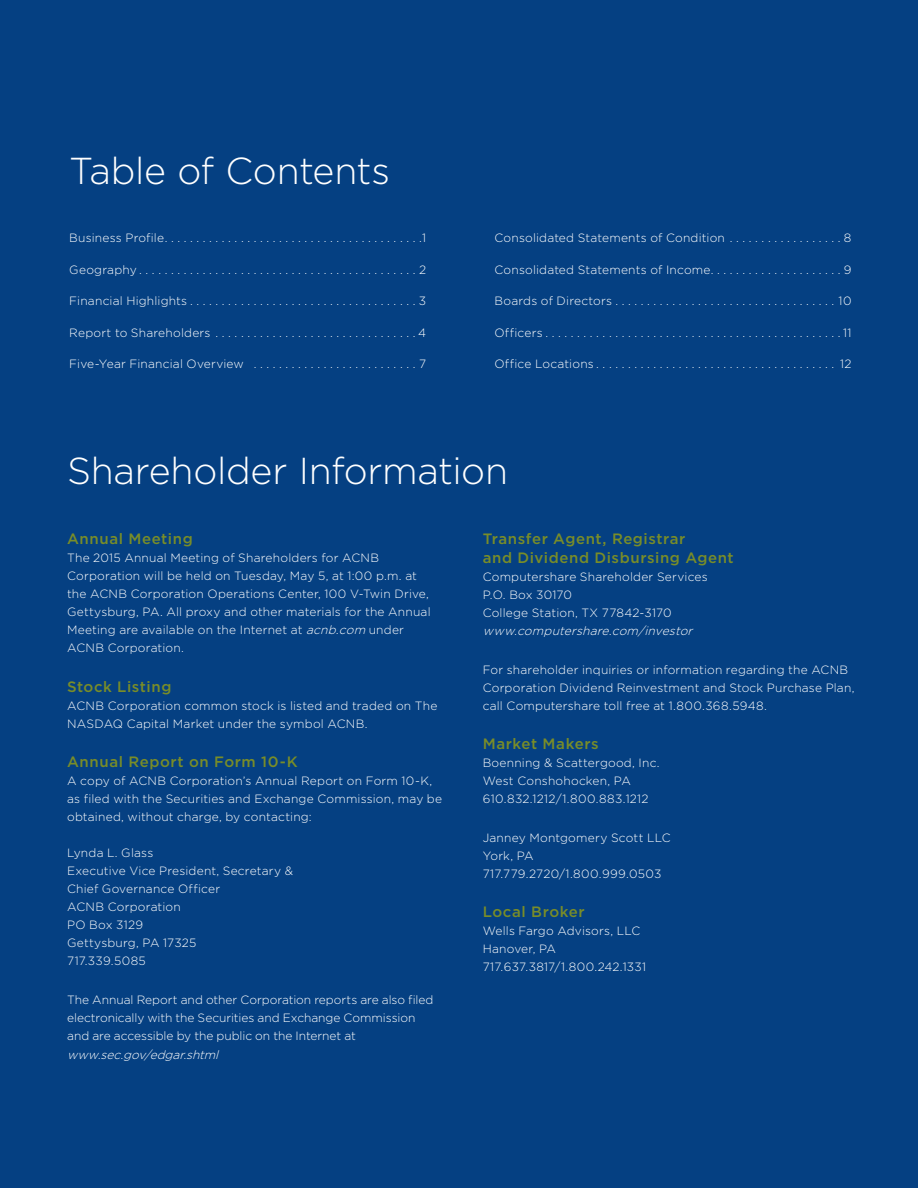
<style>
.page{position:relative;width:918px;height:1188px;background:#054082}
.page>*{position:absolute;margin:0;border:0;box-sizing:border-box;transform-origin:0 0}
.t1{font:300 37.5px "Gotham";letter-spacing:-.01em;color:#fff}
.t2{font:500 15px/19.5px "Gotham HTF";letter-spacing:.04em;color:#798d28}
.t3{font:300 12px/18px "Gotham";letter-spacing:.015em;color:#fff}
.t4{font:300 12px/18px "Gotham";letter-spacing:-.005em;color:#fff}
.t5{font:italic 300 12px "Gotham";color:#fff}
.s1{font-style:italic}
.s2{color:#054082}
</style>
<div class="page">
<h1 class="t1" style="left:69px;top:150px;width:322px">Table of Contents</h1>
<p class="t3" style="left:69px;top:229px;width:358px">Business Profile . . . . . . . . . . . . . . . . . . . . . . . . . . . . . . . . . . . . . . . . .1</p>
<p class="t3" style="left:69px;top:260px;width:359px">Geography . . . . . . . . . . . . . . . . . . . . . . . . . . . . . . . . . . . . . . . . . . . . 2</p>
<p class="t3" style="left:69px;top:292px;width:359px">Financial Highlights . . . . . . . . . . . . . . . . . . . . . . . . . . . . . . . . . . . . 3</p>
<p class="t3" style="left:69px;top:323px;width:359px">Report to Shareholders . . . . . . . . . . . . . . . . . . . . . . . . . . . . . . . . 4</p>
<p class="t3" style="left:69px;top:355px;width:359px">Five-Year Financial Overview . . . . . . . . . . . . . . . . . . . . . . . . . . 7</p>
<p class="t3" style="left:495px;top:229px;width:358px">Consolidated Statements of Condition . . . . . . . . . . . . . . . . . . 8</p>
<p class="t3" style="left:495px;top:260px;width:358px">Consolidated Statements of Income . . . . . . . . . . . . . . . . . . . . . 9</p>
<p class="t3" style="left:495px;top:292px;width:359px">Boards of Directors . . . . . . . . . . . . . . . . . . . . . . . . . . . . . . . . . . . 10</p>
<p class="t3" style="left:495px;top:323px;width:358px">Officers . . . . . . . . . . . . . . . . . . . . . . . . . . . . . . . . . . . . . . . . . . . . . . . 11</p>
<p class="t3" style="left:495px;top:355px;width:358px">Office Locations . . . . . . . . . . . . . . . . . . . . . . . . . . . . . . . . . . . . . . 12</p>
<h1 class="t1" style="left:67px;top:450px;width:442px">Shareholder Information</h1>
<p class="t2" style="left:67px;top:528px;width:127px">Annual Meeting</p>
<p class="t3" style="left:67px;top:548px;width:365px">The 2015 Annual Meeting of Shareholders for ACNB Corporation will be held on Tuesday, May 5, at 1:00 p .m . at the ACNB Corporation Operations Center, 100 V-Twin Drive, Gettysburg, PA . All proxy and other materials for the Annual Meeting are available on the Internet at <span class="s1">acnb .com</span> under ACNB Corporation .</p>
<p class="t2" style="left:67px;top:676px;width:106px">Stock Listing</p>
<p class="t3" style="left:67px;top:696px;width:372px">ACNB Corporation common stock is listed and traded on The<br>NASDAQ Capital Market under the symbol ACNB .</p>
<p class="t2" style="left:67px;top:752px;width:232px">Annual Report on Form 10-K</p>
<p class="t3" style="left:67px;top:772px;width:377px">A copy of ACNB Corporation’s Annual Report on Form 10-K, as filed with the Securities and Exchange Commission, may be obtained, without charge, by contacting:</p>
<p class="t3" style="left:67px;top:844px;width:228px">Lynda L . Glass<br>Executive Vice President, Secretary &amp;<br>Chief Governance Officer<br>ACNB Corporation<br>PO Box 3129<br>Gettysburg, PA 17325<br>717 .339 .5085</p>
<p class="t4" style="left:67px;top:990px;width:368px">The Annual Report and other Corporation reports are also filed electronically with the Securities and Exchange Commission and are accessible by the public on the Internet at</p>
<p class="t5" style="left:67px;top:1048px;width:156px">www .sec .gov/edgar.shtml</p>
<p class="t2" style="left:483px;top:528px;width:253px">Transfer Agent, Registrar<br>and Dividend Disbursing Agent</p>
<p class="t3" style="left:483px;top:568px;width:227px">Computershare Shareholder Services<br>P .O . Box 30170<br>College Station, TX 77842-3170</p>
<p class="t5" style="left:483px;top:624px;width:215px">www .computershare .com/investor</p>
<p class="t3" style="left:483px;top:660px;width:373px">For shareholder inquiries or information regarding the ACNB<br>Corporation Dividend Reinvestment and Stock Purchase Plan, call Computershare toll free at 1 .800 .368 .5948 .</p>
<p class="t2" style="left:483px;top:734px;width:239px">Market Makers <span class="s2">Market Makers</span></p>
<p class="t3" style="left:483px;top:754px;width:179px">Boenning &amp; Scattergood, Inc .<br>West Conshohocken, PA<br>610 .832 .1212/1 .800 .883 .1212</p>
<p class="t3" style="left:483px;top:828px;width:190px">Janney Montgomery Scott LLC<br>York, PA<br>717 .779 .2720/1 .800 .999 .0503</p>
<p class="t2" style="left:483px;top:901px;width:104px">Local Broker</p>
<p class="t3" style="left:483px;top:921px;width:165px">Wells Fargo Advisors, LLC<br>Hanover, PA<br>717 .637 .3817/1 .800 .242 .1331</p>
</div>
